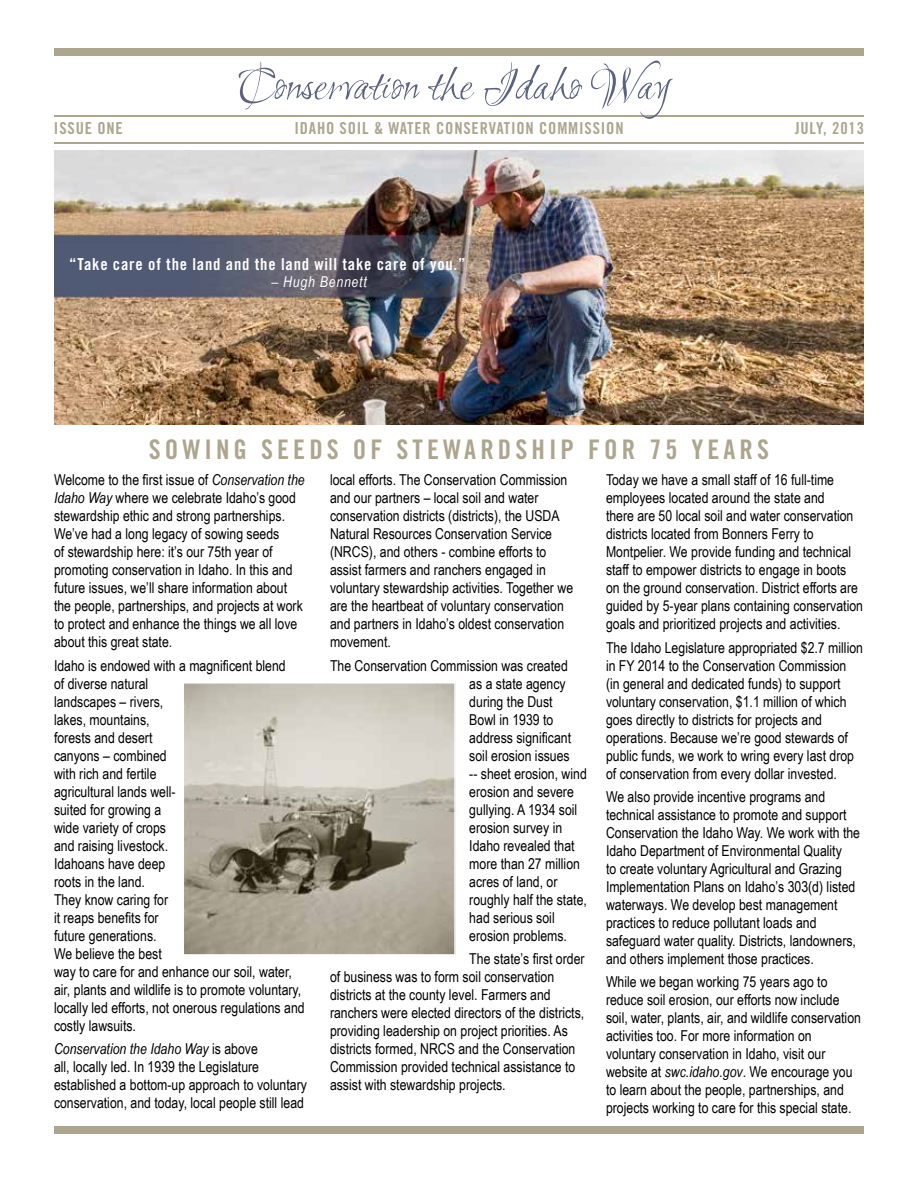
<style>
.page{position:relative;width:918px;height:1188px;background:#fff}
.page>*{position:absolute;margin:0;border:0;box-sizing:border-box;transform-origin:0 0}
.t1{font:27px "Trade Gothic Bold Cond Twenty";letter-spacing:.15em;color:#aea58f}
.t2{font:16.5px "Trade Gothic Bold Cond Twenty";letter-spacing:.05em;color:#aea58f}
.t3{font:16.5px "Trade Gothic Bold Cond Twenty";letter-spacing:.05em;color:#fff}
.t4{font:15px/18px "Arial Narrow";color:#000}
.t5{font:italic 15px "Arial Narrow";letter-spacing:.05em;color:#fff}
.s1{font-style:italic}
</style>
<div class="page">
<div style="left:54px;top:48px;width:810px;height:7px;background:#aea58f"></div>
<hr style="left:54px;top:115px;width:810px;height:1px;background:#aea58f">
<hr style="left:54px;top:142px;width:810px;height:2px;background:#aea58f">
<div style="left:54px;top:1127px;width:810px;height:7px;background:#aea58f"></div>
<img style="left:54px;top:151px;width:810px;height:273px">
<svg style="left:239px;top:62px;width:181px;height:47px"></svg>
<svg style="left:428px;top:67px;width:46px;height:34px"></svg>
<svg style="left:484px;top:62px;width:98px;height:44px"></svg>
<svg style="left:591px;top:61px;width:82px;height:58px"></svg>
<img style="left:186px;top:685px;width:267px;height:268px">
<div style="left:183px;top:682px;width:273px;height:274px;border:2px solid #fff"></div>
<p class="t2" style="left:54px;top:119px;width:70px">ISSUE ONE</p>
<p class="t2" style="left:294px;top:119px;width:331px">IDAHO SOIL &amp; WATER CONSERVATION COMMISSION</p>
<p class="t2" style="left:795px;top:119px;width:70px">JULY, 2013</p>
<p class="t3" style="left:69px;top:254px;width:398px">“Take care of the land and the land will take care of you.”</p>
<p class="t5" style="left:272px;top:272px;width:97px">– Hugh Bennett</p>
<h1 class="t1" style="left:149px;top:433px;width:622px">SOWING SEEDS OF STEWARDSHIP FOR 75 YEARS</h1>
<p class="t4" style="left:54px;top:470px;width:252px">Welcome to the first issue of <span class="s1">Conservation the Idaho Way</span> where we celebrate Idaho’s good stewardship ethic and strong partnerships.<br>We’ve had a long legacy of sowing seeds<br>of stewardship here: it’s our 75th year of promoting conservation in Idaho. In this and future issues, we’ll share information about the people, partnerships, and projects at work to protect and enhance the things we all love about this great state.</p>
<p class="t4" style="left:54px;top:656px;width:252px">Idaho is endowed with a magnificent blend<br>of diverse natural<br>landscapes – rivers,<br>lakes, mountains,<br>forests and desert<br>canyons – combined<br>with rich and fertile<br>agricultural lands well-<br>suited for growing a<br>wide variety of crops<br>and raising livestock.<br>Idahoans have deep<br>roots in the land.<br>They know caring for<br>it reaps benefits for<br>future generations.<br>We believe the best<br>way to care for and enhance our soil, water, air, plants and wildlife is to promote voluntary, locally led efforts, not onerous regulations and costly lawsuits.</p>
<p class="t4" style="left:54px;top:1039px;width:254px"><span class="s1">Conservation the Idaho Way</span> is above<br>all, locally led. In 1939 the Legislature established a bottom-up approach to voluntary conservation, and today, local people still lead</p>
<p class="t4" style="left:330px;top:470px;width:245px">local efforts. The Conservation Commission and our partners – local soil and water conservation districts (districts), the USDA Natural Resources Conservation Service (NRCS), and others - combine efforts to assist farmers and ranchers engaged in voluntary stewardship activities. Together we are the heartbeat of voluntary conservation and partners in Idaho’s oldest conservation movement.</p>
<p class="t4" style="left:469px;top:656px;width:119px;text-indent:-139px">The Conservation Commission was created<br>as a state agency during the Dust<br>Bowl in 1939 to address significant soil erosion issues<br>-- sheet erosion, wind erosion and severe gullying. A 1934 soil erosion survey in<br>Idaho revealed that more than 27 million acres of land, or roughly half the state, had serious soil erosion problems.</p>
<p class="t4" style="left:330px;top:949px;width:256px;text-indent:139px">The state’s first order of business was to form soil conservation districts at the county level. Farmers and ranchers were elected directors of the districts, providing leadership on project priorities. As districts formed, NRCS and the Conservation Commission provided technical assistance to assist with stewardship projects.</p>
<p class="t4" style="left:606px;top:470px;width:259px">Today we have a small staff of 16 full-time employees located around the state and<br>there are 50 local soil and water conservation districts located from Bonners Ferry to Montpelier. We provide funding and technical staff to empower districts to engage in boots on the ground conservation. District efforts are guided by 5-year plans containing conservation goals and prioritized projects and activities.</p>
<p class="t4" style="left:606px;top:638px;width:259px">The Idaho Legislature appropriated $2.7 million in FY 2014 to the Conservation Commission (in general and dedicated funds) to support voluntary conservation, $1.1 million of which goes directly to districts for projects and operations. Because we’re good stewards of public funds, we work to wring every last drop of conservation from every dollar invested.</p>
<p class="t4" style="left:606px;top:787px;width:256px">We also provide incentive programs and technical assistance to promote and support Conservation the Idaho Way. We work with the Idaho Department of Environmental Quality<br>to create voluntary Agricultural and Grazing Implementation Plans on Idaho’s 303(d) listed waterways. We develop best management practices to reduce pollutant loads and safeguard water quality. Districts, landowners, and others implement those practices.</p>
<p class="t4" style="left:606px;top:973px;width:257px">While we began working 75 years ago to reduce soil erosion, our efforts now include soil, water, plants, air, and wildlife conservation activities too. For more information on voluntary conservation in Idaho, visit our website at <span class="s1">swc.idaho.gov</span>. We encourage you to learn about the people, partnerships, and projects working to care for this special state.</p>
</div>
